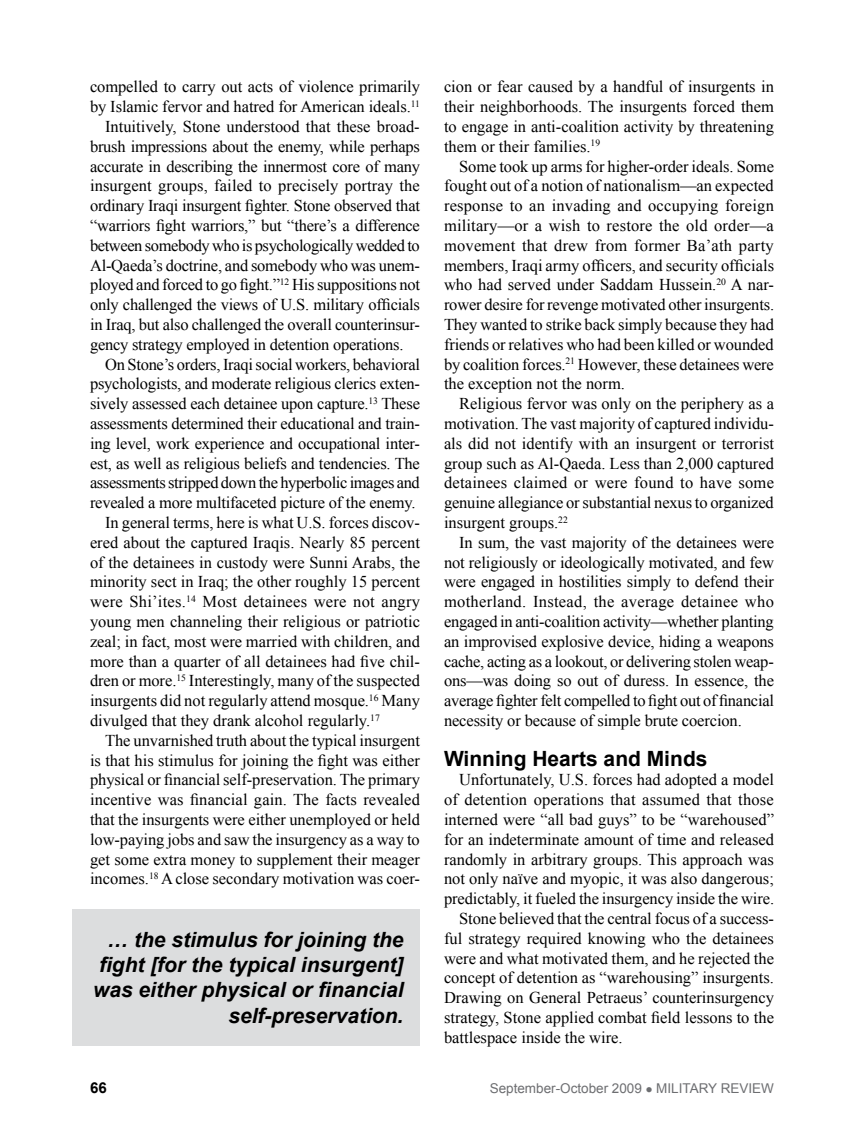
<style>
.page{position:relative;width:864px;height:1134px;background:#fff}
.page>*{position:absolute;margin:0;border:0;box-sizing:border-box;transform-origin:0 0}
.fob{font:italic 700 21px/25.2px "Arial";color:#000;text-align:right}
.subhead{font:700 21px "Arial";color:#000}
.fob-2{font:16.5px/19.8px "Times New Roman";letter-spacing:-.005em;color:#000;text-align:justify}
.subhead-2{font:700 15px "Arial";color:#000}
.subhead-3{font:13.5px "Arial";color:#6d6e71}
</style>
<div class="page">
<div style="left:72px;top:909px;width:348px;height:137px;background:#dcddde"></div>
<p class="fob-2" style="left:90px;top:77px;width:332px">compelled to carry out acts of violence primarily by Islamic fervor and hatred for American ideals.<sup>11</sup></p>
<p class="fob-2" style="left:90px;top:116px;width:332px;text-indent:15px">Intuitively, Stone understood that these broad&shy;brush impressions about the enemy, while perhaps accurate in describing the innermost core of many insurgent groups, failed to precisely portray the ordinary Iraqi insurgent fighter. Stone observed that “warriors fight warriors,” but “there’s a difference between somebody who is psychologically wedded to Al-Qaeda’s doctrine, and somebody who was unem&shy;ployed and forced to go fight.”<sup>12</sup> His suppositions not only challenged the views of U.S. military officials in Iraq, but also challenged the overall counterinsur&shy;gency strategy employed in detention operations.</p>
<p class="fob-2" style="left:90px;top:354px;width:332px;text-indent:15px">On Stone’s orders, Iraqi social workers, behavioral psychologists, and moderate religious clerics exten&shy;sively assessed each detainee upon capture.<sup>13</sup> These assessments determined their educational and train&shy;ing level, work experience and occupational inter&shy;est, as well as religious beliefs and tendencies. The assessments stripped down the hyperbolic images and revealed a more multifaceted picture of the enemy.</p>
<p class="fob-2" style="left:90px;top:512px;width:332px;text-indent:15px">In general terms, here is what U.S. forces discov&shy;ered about the captured Iraqis. Nearly 85 percent of the detainees in custody were Sunni Arabs, the minority sect in Iraq; the other roughly 15 percent were Shi’ites.<sup>14</sup> Most detainees were not angry young men channeling their religious or patriotic zeal; in fact, most were married with children, and more than a quarter of all detainees had five chil&shy;dren or more.<sup>15</sup> Interestingly, many of the suspected insurgents did not regularly attend mosque.<sup>16</sup> Many divulged that they drank alcohol regularly.<sup>17</sup></p>
<p class="fob-2" style="left:90px;top:730px;width:332px;text-indent:15px">The unvarnished truth about the typical insurgent is that his stimulus for joining the fight was either physical or financial self-preservation. The primary incentive was financial gain. The facts revealed that the insurgents were either unemployed or held low-paying jobs and saw the insurgency as a way to get some extra money to supplement their meager incomes.<sup>18</sup> A close secondary motivation was coer-</p>
<p class="fob" style="left:93px;top:928px;width:312px">… the stimulus for joining the fight [for the typical insurgent] was either physical or financial self-preservation.</p>
<p class="fob-2" style="left:444px;top:77px;width:332px">cion or fear caused by a handful of insurgents in their neighborhoods. The insurgents forced them to engage in anti-coalition activity by threatening them or their families.<sup>19</sup></p>
<p class="fob-2" style="left:444px;top:156px;width:332px;text-indent:15px">Some took up arms for higher-order ideals. Some fought out of a notion of nationalism—an expected response to an invading and occupying foreign military—or a wish to restore the old order—a movement that drew from former Ba’ath party members, Iraqi army officers, and security officials who had served under Saddam Hussein.<sup>20</sup> A nar&shy;rower desire for revenge motivated other insurgents.<br>They wanted to strike back simply because they had friends or relatives who had been killed or wounded by coalition forces.<sup>21</sup> However, these detainees were the exception not the norm.</p>
<p class="fob-2" style="left:444px;top:394px;width:332px;text-indent:15px">Religious fervor was only on the periphery as a motivation. The vast majority of captured individu&shy;als did not identify with an insurgent or terrorist group such as Al-Qaeda. Less than 2,000 captured detainees claimed or were found to have some genuine allegiance or substantial nexus to organized insurgent groups.<sup>22</sup></p>
<p class="fob-2" style="left:444px;top:532px;width:332px;text-indent:15px">In sum, the vast majority of the detainees were not religiously or ideologically motivated, and few were engaged in hostilities simply to defend their motherland. Instead, the average detainee who engaged in anti-coalition activity—whether planting an improvised explosive device, hiding a weapons cache, acting as a lookout, or delivering stolen weap&shy;ons—was doing so out of duress. In essence, the average fighter felt compelled to fight out of financial necessity or because of simple brute coercion.</p>
<p class="subhead" style="left:444px;top:744px;width:265px">Winning Hearts and Minds</p>
<p class="fob-2" style="left:444px;top:770px;width:332px;text-indent:15px">Unfortunately, U.S. forces had adopted a model of detention operations that assumed that those interned were “all bad guys” to be “warehoused” for an indeterminate amount of time and released randomly in arbitrary groups. This approach was not only naïve and myopic, it was also dangerous; predictably, it fueled the insurgency inside the wire.</p>
<p class="fob-2" style="left:444px;top:908px;width:332px;text-indent:15px">Stone believed that the central focus of a success&shy;ful strategy required knowing who the detainees were and what motivated them, and he rejected the concept of detention as “warehousing” insurgents.<br>Drawing on General Petraeus’ counterinsurgency strategy, Stone applied combat field lessons to the battlespace inside the wire.</p>
<p class="subhead-2" style="left:90px;top:1078px;width:18px">66</p>
<p class="subhead-3" style="left:490px;top:1080px;width:286px">September-October 2009 ● MILITARY REVIEW</p>
</div>
